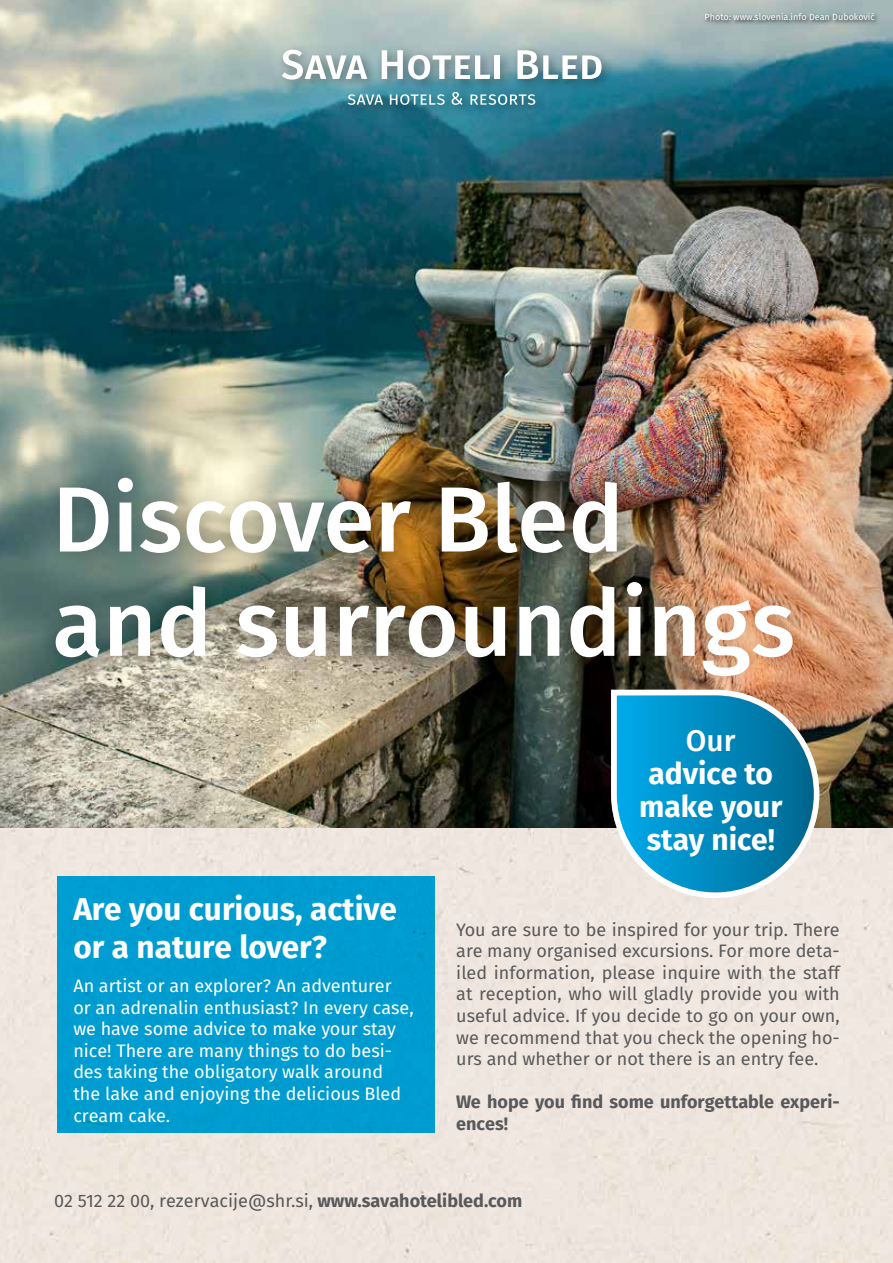
<style>
.page{position:relative;width:893px;height:1263px;background:#fff}
.page>*{position:absolute;margin:0;border:0;box-sizing:border-box;transform-origin:0 0}
.t1{font:500 92.55px/104.2px "Fira Sans";color:#fff}
.t2{font:700 31.5px/37.8px "Fira Sans";color:#fff}
.t3{font:700 29.85px/33.2px "Fira Sans";color:#fff;text-align:center}
.t4{font:500 29.85px "Fira Sans";color:#fff}
.t5{font:18px/21.6px "Fira Sans";color:#58595b;text-align:justify}
.t6{font:18px/21.6px "Fira Sans";color:#fff}
.t7{font:700 18px/21.6px "Fira Sans";color:#58595b}
.t8{font:9px "Fira Sans";color:#fff}
.s1{font-weight:700}
</style>
<div class="page">
<div style="left:0;top:827px;width:893px;height:436px;background:#efe6df"></div>
<img style="left:0;top:0;width:893px;height:827px">
<div style="left:38px;top:460px;width:772px;height:234px;background:#000;opacity:.24"></div>
<svg style="left:608px;top:687px;width:214px;height:214px"></svg>
<svg style="left:609px;top:688px;width:212px;height:211px;background:#3c9cbf"></svg>
<div style="left:277px;top:44px;width:337px;height:74px;background:#000;opacity:.41"></div>
<svg style="left:282px;top:50px;width:85px;height:30px"></svg>
<svg style="left:382px;top:50px;width:108px;height:29px"></svg>
<div style="left:494px;top:55px;width:5px;height:24px;background:#fff"></div>
<svg style="left:517px;top:50px;width:84px;height:29px"></svg>
<svg style="left:348px;top:94px;width:35px;height:11px"></svg>
<svg style="left:390px;top:94px;width:55px;height:11px"></svg>
<svg style="left:452px;top:92px;width:11px;height:13px"></svg>
<svg style="left:470px;top:94px;width:65px;height:11px"></svg>
<div style="left:57px;top:876px;width:378px;height:257px;background:#009cd1"></div>
<div style="left:703px;top:11px;width:176px;height:14px;background:#000;opacity:.75"></div>
<p class="t8" style="left:705px;top:10px;width:172px">Photo: www.slovenia.info Dean Duboković</p>
<h1 class="t1" style="left:52px;top:474px;width:744px">Discover Bled and surroundings</h1>
<h2 class="t2" style="left:73px;top:892px;width:325px">Are you curious, active or a nature lover?</h2>
<p class="t6" style="left:73px;top:976px;width:342px">An artist or an explorer? An adventurer<br>or an adrenalin enthusiast? In every case, we have some advice to make your stay nice! There are many things to do besi&shy;des taking the obligatory walk around the lake and enjoying the delicious Bled cream cake.</p>
<h3 class="t4" style="left:686px;top:720px;width:51px">Our</h3>
<h3 class="t3" style="left:639px;top:759px;width:145px">advice to make your stay nice!</h3>
<p class="t5" style="left:456px;top:920px;width:385px">You are sure to be inspired for your trip. There are many organised excursions. For more deta&shy;iled information, please inquire with the staff at reception, who will gladly provide you with useful advice. If you decide to go on your own, we recommend that you check the opening ho&shy;urs and whether or not there is an entry fee.</p>
<p class="t7" style="left:456px;top:1093px;width:385px">We hope you find some unforgettable experi&shy;ences!</p>
<p class="t5" style="left:54px;top:1191px;width:470px">02 512 22 00, rezervacije@shr.si, <span class="s1">www.savahotelibled.com</span></p>
</div>
